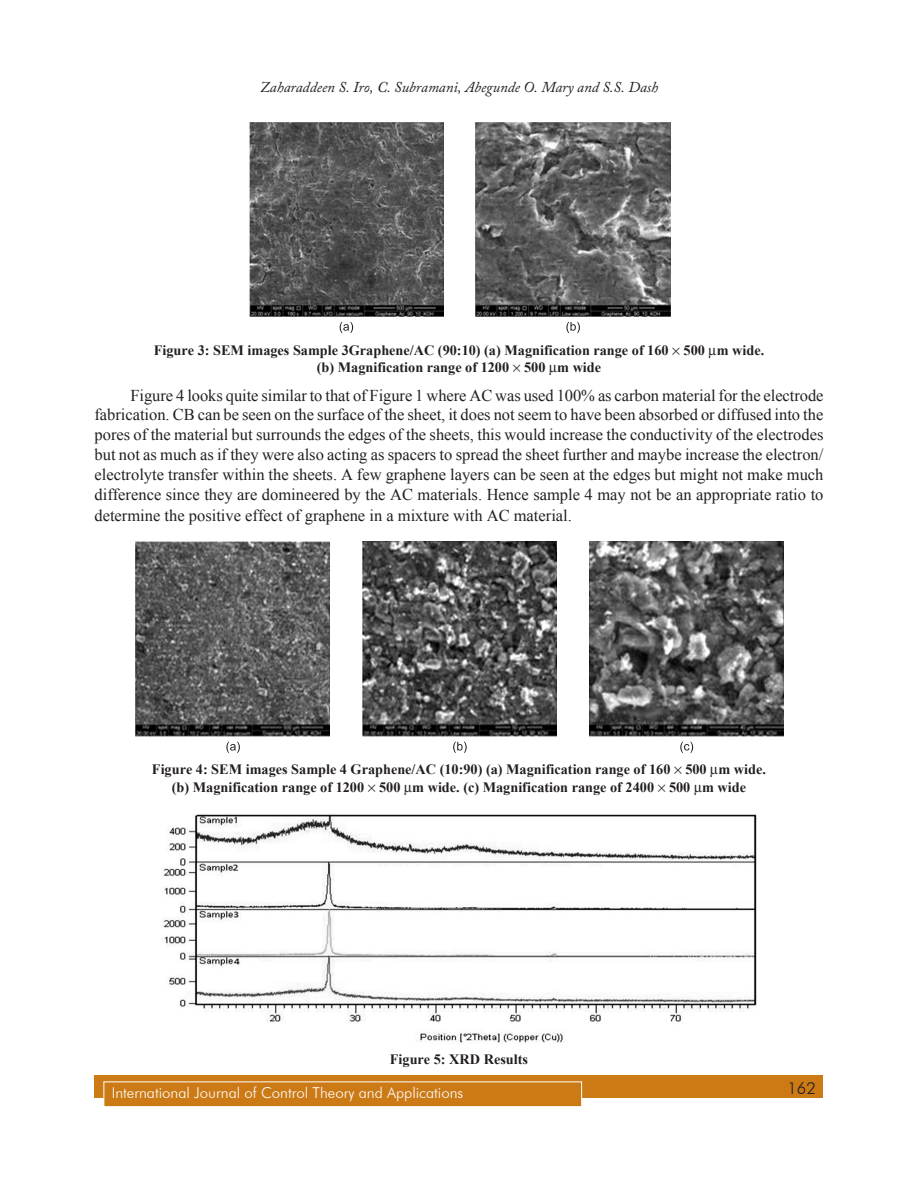
<style>
.page{position:relative;width:918px;height:1188px;background:#fff}
.page>*{position:absolute;margin:0;border:0;box-sizing:border-box;transform-origin:0 0}
.Body_text{font:16.5px/20px "Times New Roman";color:#231f20;text-align:justify}
.t1{font:300 16.5px "Futura BT";color:#231f20}
.t2{font:italic 15px "Adobe Caslon Pro";color:#231f20}
.t3{font:300 15px "Futura BT";color:#fff}
.t4{font:700 14.25px/17.1px "Times New Roman";color:#231f20;text-align:center}
</style>
<div class="page">
<div style="left:94px;top:1076px;width:730px;height:22px;background:#cb7a16"></div>
<div style="left:104px;top:1082px;width:478px;height:25px;background:#cb7a16"></div>
<div style="left:104px;top:1082px;width:478px;height:25px;border:1px solid #fff"></div>
<img style="left:476px;top:122px;width:194px;height:194px">
<img style="left:249px;top:122px;width:194px;height:194px">
<svg style="left:340px;top:322px;width:13px;height:11px"></svg>
<svg style="left:566px;top:322px;width:14px;height:11px"></svg>
<img style="left:589px;top:542px;width:195px;height:194px">
<img style="left:362px;top:542px;width:195px;height:194px">
<img style="left:136px;top:542px;width:194px;height:194px">
<svg style="left:226px;top:742px;width:14px;height:11px"></svg>
<svg style="left:453px;top:742px;width:14px;height:11px"></svg>
<svg style="left:680px;top:742px;width:13px;height:11px"></svg>
<img style="left:162px;top:814px;width:594px;height:229px">
<p class="t2" style="left:260px;top:78px;width:400px">Zaharaddeen S. Iro, C. Subramani, Abegunde O. Mary and S.S. Dash</p>
<p class="t4" style="left:154px;top:341px;width:612px">Figure 3: SEM images Sample 3Graphene/AC (90:10) (a) Magnification range of 160 500 m wide. (b) Magnification range of 1200 500 m wide</p>
<p class="Body_text" style="left:94px;top:385px;width:731px;text-indent:36px">Figure 4 looks quite similar to that of Figure 1 where AC was used 100% as carbon material for the electrode fabrication. CB can be seen on the surface of the sheet, it does not seem to have been absorbed or diffused into the pores of the material but surrounds the edges of the sheets, this would increase the conductivity of the electrodes but not as much as if they were also acting as spacers to spread the sheet further and maybe increase the electron/ electrolyte transfer within the sheets. A few graphene layers can be seen at the edges but might not make much difference since they are domineered by the AC materials. Hence sample 4 may not be an appropriate ratio to determine the positive effect of graphene in a mixture with AC material.</p>
<p class="t4" style="left:152px;top:761px;width:616px">Figure 4: SEM images Sample 4 Graphene/AC (10:90) (a) Magnification range of 160 500 m wide. (b) Magnification range of 1200 500 m wide. (c) Magnification range of 2400 500 m wide</p>
<p class="t4" style="left:390px;top:1051px;width:140px">Figure 5: XRD Results</p>
<p class="t3" style="left:112px;top:1084px;width:353px">International Journal of Control Theory and Applications</p>
<p class="t1" style="left:787px;top:1078px;width:30px">162</p>
</div>
